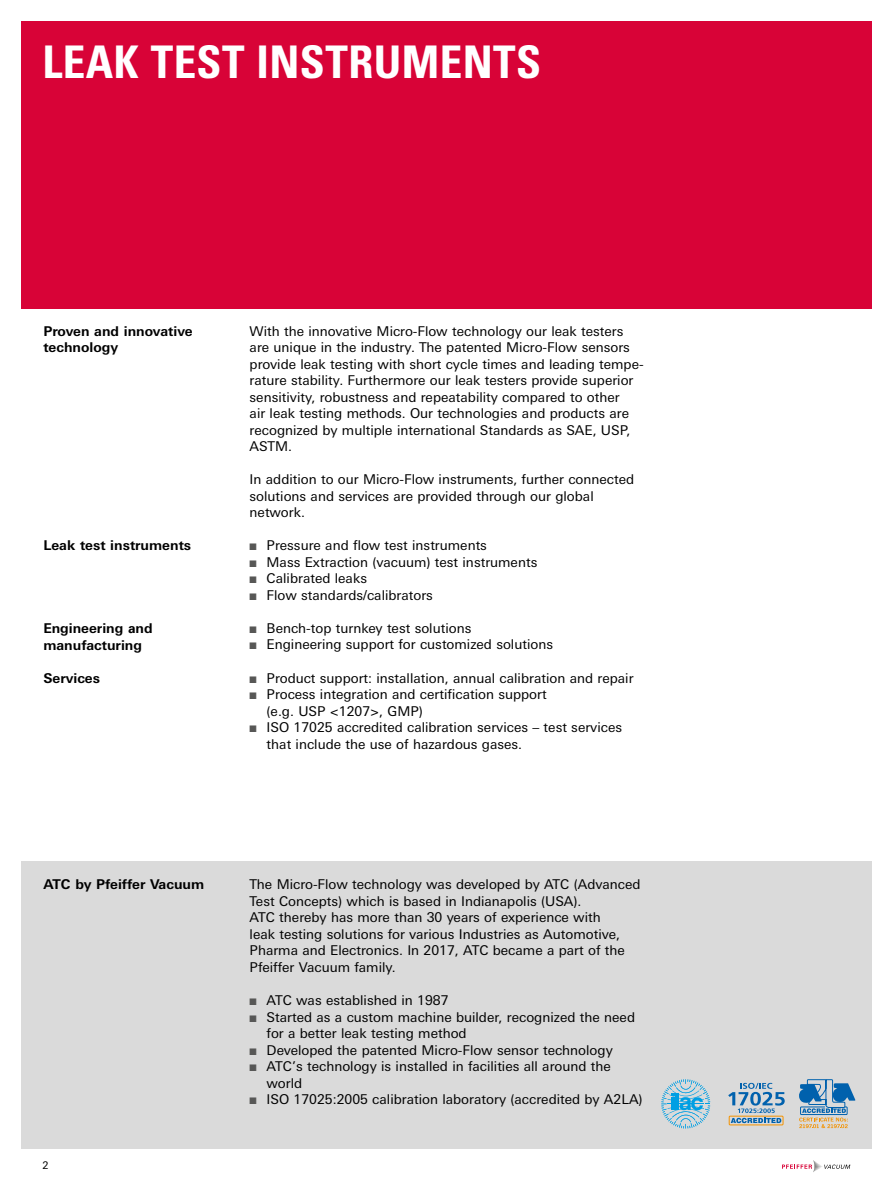
<style>
.page{position:relative;width:893px;height:1191px;background:#fff}
.page>*{position:absolute;margin:0;border:0;box-sizing:border-box;transform-origin:0 0}
.t1{font:700 condensed 45px "Univers";letter-spacing:.01em;color:#fff}
.t2{font:13.5px/16.5px "Univers Next W1 G";color:#000}
.t3{font:700 13.5px/16.5px "Univers Next W1 G";color:#000}
.t4{font:10.5px "Univers Next W1 G";color:#000}
.s1{color:#575756}
.s2{font-family:"Univers"}
</style>
<div class="page">
<svg style="left:782px;top:1160px;width:68px;height:12px"></svg>
<div style="left:21px;top:21px;width:851px;height:287px;background:#d80337"></div>
<div style="left:21px;top:861px;width:851px;height:287px;background:#dadada"></div>
<svg style="left:799px;top:1079px;width:56px;height:49px"></svg>
<div style="left:729px;top:1115px;width:54px;height:10px;border:1px solid #f39200"></div>
<svg style="left:728px;top:1082px;width:57px;height:41px"></svg>
<svg style="left:661px;top:1079px;width:49px;height:49px"></svg>
<hr style="left:667px;top:1103px;width:37px;height:1px;background:#009fe3">
<h1 class="t1" style="left:43px;top:35px;width:500px">LEAK TEST INSTRUMENTS</h1>
<p class="t3" style="left:43px;top:322px;width:151px">Proven and innovative technology</p>
<p class="t2" style="left:250px;top:322px;width:396px">With the innovative Micro-Flow technology our leak testers are unique in the industry. The patented Micro-Flow sensors provide leak testing with short cycle times and leading tempe&shy;rature stability. Furthermore our leak testers provide superior sensitivity, robustness and repeatability compared to other<br>air leak testing methods. Our technologies and products are recognized by multiple international Standards as SAE, USP, ASTM.</p>
<p class="t2" style="left:250px;top:471px;width:386px">In addition to our Micro-Flow instruments, further connected solutions and services are provided through our global network.</p>
<p class="t3" style="left:43px;top:537px;width:149px">Leak test instruments</p>
<p class="t2" style="left:250px;top:537px;width:239px"><span class="s1">■</span> Pressure and flow test instruments</p>
<p class="t2" style="left:250px;top:553px;width:289px"><span class="s1">■</span> Mass Extraction (vacuum) test instruments</p>
<p class="t2" style="left:250px;top:570px;width:119px"><span class="s1">■</span> Calibrated leaks</p>
<p class="t2" style="left:250px;top:586px;width:185px"><span class="s1">■</span> Flow standards/calibrators</p>
<p class="t3" style="left:43px;top:620px;width:111px">Engineering <span class="s2">a</span>nd manufacturing</p>
<p class="t2" style="left:250px;top:619px;width:223px"><span class="s1">■</span> Bench-top turnkey test solutions</p>
<p class="t2" style="left:250px;top:636px;width:305px"><span class="s1">■</span> Engineering support for customized solutions</p>
<p class="t3" style="left:43px;top:669px;width:58px">Services</p>
<p class="t2" style="left:250px;top:669px;width:385px"><span class="s1">■</span> Product support: installation, annual calibration and repair</p>
<p class="t2" style="left:267px;top:686px;width:282px;text-indent:-17px"><span class="s1">■</span> Process integration and certification support (e.g. USP &lt;1207&gt;, GMP)</p>
<p class="t2" style="left:267px;top:719px;width:357px;text-indent:-17px"><span class="s1">■</span> ISO 17025 accredited calibration services – test services that include the use of hazardous gases.</p>
<p class="t3" style="left:43px;top:876px;width:162px">ATC by Pfeiffer Vacuum</p>
<p class="t2" style="left:250px;top:876px;width:392px">The Micro-Flow technology was developed by ATC (Advanced Test Concepts) which is based in Indianapolis (USA).<br>ATC thereby has more than 30 years of experience with<br>leak testing solutions for various Industries as Automotive, Pharma and Electronics. In 2017, ATC became a part of the Pfeiffer Vacuum family.</p>
<p class="t2" style="left:250px;top:992px;width:200px"><span class="s1">■</span> ATC was established in 1987</p>
<p class="t2" style="left:267px;top:1008px;width:370px;text-indent:-17px"><span class="s1">■</span> Started as a custom machine builder, recognized the need for a better leak testing method</p>
<p class="t2" style="left:250px;top:1041px;width:365px"><span class="s1">■</span> Developed the patented Micro-Flow sensor technology</p>
<p class="t2" style="left:267px;top:1058px;width:346px;text-indent:-17px"><span class="s1">■</span> ATC’s technology is installed in facilities all around the world</p>
<p class="t2" style="left:250px;top:1091px;width:395px"><span class="s1">■</span> ISO 17025:2005 calibration laboratory (accredited by A2LA)</p>
<p class="t4" style="left:43px;top:1159px;width:8px">2</p>
</div>
